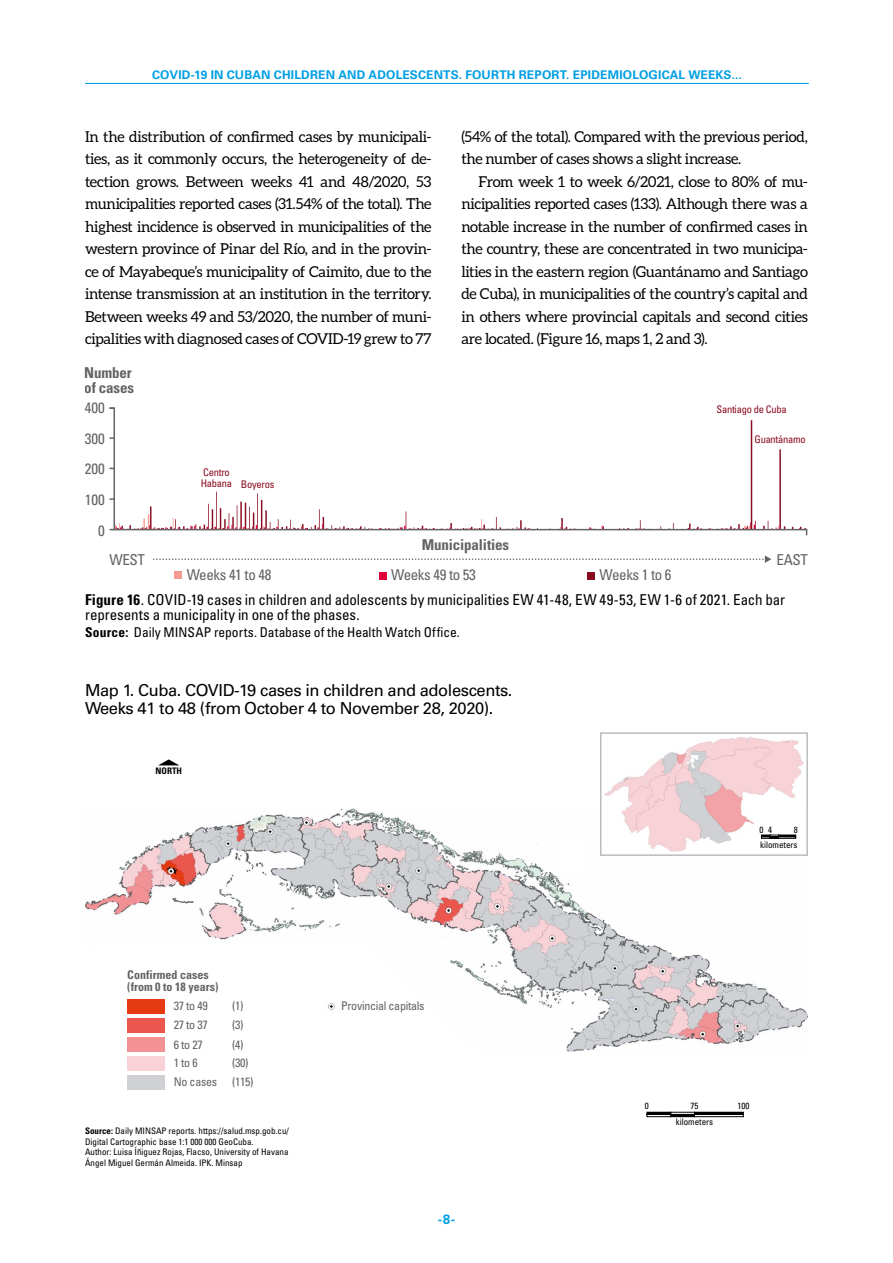
<style>
.page{position:relative;width:893px;height:1263px;background:#fff}
.page>*{position:absolute;margin:0;border:0;box-sizing:border-box;transform-origin:0 0}
.t1{font:16.5px/18px "Univers LT Pro 55 Roman";letter-spacing:-.025em;color:#000}
.Primer_Párrafo{font:15px/22.5px "Aleo";letter-spacing:-.015em;color:#000;text-align:justify}
.Cuerpo_de_texto{font:15px/22.5px "Aleo";letter-spacing:-.015em;color:#000;text-align:justify}
.Figuras_nombre{font:condensed 15px/15px "Univers LT Std";letter-spacing:-.005em;color:#000}
.t2{font:condensed 15px "Univers LT Std";letter-spacing:-.025em;color:#646363}
.t3{font:700 condensed 15px/15px "Univers";letter-spacing:-.01em;color:#646363}
.t4{font:condensed 15px/30.6px "Univers LT Std";color:#646363;text-align:right}
.Figuras_fuente{font:condensed 13.5px "Univers LT Std";color:#000}
.t5{font:700 13.5px "Univers LT Pro 65";color:#009fe3}
.t6{font:700 12px "Univers LT Pro 65";letter-spacing:.015em;color:#009fe3}
.t7{font:condensed 12px/20px "Univers LT Std";letter-spacing:-.025em;color:#646363}
.t8{font:700 condensed 12px/12px "Univers";color:#646363}
.t9{font:condensed 10.5px/11.7px "Univers LT Std";letter-spacing:-.025em;color:#8b0c20}
.t10{font:condensed 9px/10.5px "Univers LT Std";color:#000}
.t11{font:condensed 9px/14.7px "Univers";color:#000}
.t12{font:700 condensed 9px "Univers";color:#000}
.s1{font-weight:700}
</style>
<div class="page">
<hr style="left:85px;top:83px;width:724px;height:1px;background:#009fe3">
<img style="left:85px;top:808px;width:723px;height:244px">
<div style="left:127px;top:999px;width:38px;height:14px;background:#e63b12"></div>
<div style="left:127px;top:1018px;width:38px;height:14px;background:#eb574e"></div>
<div style="left:127px;top:1037px;width:38px;height:15px;background:#f29295"></div>
<div style="left:127px;top:1056px;width:38px;height:15px;background:#f8d2d6"></div>
<div style="left:127px;top:1075px;width:38px;height:15px;background:#d0d1d4"></div>
<div style="left:556px;top:841px;width:31px;height:35px;background:#fff"></div>
<svg style="left:600px;top:732px;width:208px;height:124px"></svg>
<svg style="left:159px;top:759px;width:20px;height:6px"></svg>
<div style="left:647px;top:1112px;width:24px;height:3px;border:1px solid #000"></div>
<div style="left:647px;top:1114px;width:24px;height:3px;border:1px solid #000"></div>
<div style="left:694px;top:1112px;width:49px;height:3px;border:1px solid #000"></div>
<div style="left:694px;top:1114px;width:49px;height:3px;border:1px solid #000"></div>
<div style="left:670px;top:1114px;width:25px;height:3px;border:1px solid #000"></div>
<hr style="left:671px;top:1114px;width:23px;height:3px;background:#000">
<img style="left:324px;top:1000px;width:14px;height:12px">
<svg style="left:109px;top:407px;width:699px;height:129px"></svg>
<svg style="left:109px;top:514px;width:691px;height:16px"></svg>
<svg style="left:154px;top:555px;width:617px;height:8px"></svg>
<div style="left:379px;top:572px;width:8px;height:8px;background:#e4003a"></div>
<div style="left:587px;top:572px;width:8px;height:8px;background:#8b0c20"></div>
<div style="left:175px;top:571px;width:7px;height:8px;background:#f39b93"></div>
<p class="t6" style="left:152px;top:67px;width:591px">COVID-19 IN CUBAN CHILDREN AND ADOLESCENTS. FOURTH REPORT. EPIDEMIOLOGICAL WEEKS...</p>
<p class="Primer_Párrafo" style="left:85px;top:125px;width:348px">In the distribution of confirmed cases by municipali&shy;ties, as it commonly occurs, the heterogeneity of de&shy;tection grows. Between weeks 41 and 48/2020, 53 municipalities reported cases (31.54% of the total). The highest incidence is observed in municipalities of the western province of Pinar del Río, and in the provin&shy;ce of Mayabeque’s municipality of Caimito, due to the intense transmission at an institution in the territory.<br>Between weeks 49 and 53/2020, the number of muni&shy;cipalities with diagnosed cases of COVID-19 grew to 77</p>
<p class="Primer_Párrafo" style="left:461px;top:125px;width:348px">(54% of the total). Compared with the previous period, the number of cases shows a slight increase.</p>
<p class="Cuerpo_de_texto" style="left:461px;top:170px;width:348px;text-indent:17px">From week 1 to week 6/2021, close to 80% of mu&shy;nicipalities reported cases (133). Although there was a notable increase in the number of confirmed cases in the country, these are concentrated in two municipa&shy;lities in the eastern region (Guantánamo and Santiago de Cuba), in municipalities of the country’s capital and in others where provincial capitals and second cities are located. (Figure 16, maps 1, 2 and 3).</p>
<p class="t3" style="left:84px;top:365px;width:51px">Number of cases</p>
<p class="t4" style="left:85px;top:392px;width:21px">400<br>300<br>200<br>100<br>0</p>
<p class="t9" style="left:201px;top:467px;width:75px">Centro<br>Habana Boyeros</p>
<p class="t9" style="left:716px;top:403px;width:72px">Santiago de Cuba</p>
<p class="t9" style="left:754px;top:433px;width:53px">Guantánamo</p>
<p class="t3" style="left:422px;top:537px;width:89px">Municipalities</p>
<p class="t2" style="left:109px;top:550px;width:37px">WEST</p>
<p class="t2" style="left:776px;top:550px;width:33px">EAST</p>
<p class="t2" style="left:187px;top:565px;width:86px">Weeks 41 to 48</p>
<p class="t2" style="left:391px;top:565px;width:86px">Weeks 49 to 53</p>
<p class="t2" style="left:600px;top:565px;width:74px">Weeks 1 to 6</p>
<p class="Figuras_nombre" style="left:85px;top:592px;width:701px"><span class="s1">Figure 16</span>. COVID-19 cases in children and adolescents by municipalities EW 41-48, EW 49-53, EW 1-6 of 2021. Each bar represents a municipality in one of the phases.</p>
<p class="Figuras_fuente" style="left:85px;top:623px;width:376px"><span class="s1">Source:</span> Daily MINSAP reports. Database of the Health Watch Office.</p>
<p class="t1" style="left:85px;top:681px;width:429px">Map 1. Cuba. COVID-19 cases in children and adolescents.<br>Weeks 41 to 48 (from October 4 to November 28, 2020).</p>
<p class="t12" style="left:156px;top:765px;width:28px">NORTH</p>
<p class="t8" style="left:127px;top:969px;width:93px">Confirmed cases (from 0 to 18 years)</p>
<p class="t7" style="left:174px;top:995px;width:35px">37 to 49</p>
<p class="t7" style="left:232px;top:995px;width:13px">(1)</p>
<p class="t7" style="left:341px;top:995px;width:85px">Provincial capitals</p>
<p class="t7" style="left:232px;top:1014px;width:13px">(3) (4)</p>
<p class="t7" style="left:232px;top:1053px;width:23px;line-height:18.5px">(30) (115)</p>
<p class="t7" style="left:174px;top:1014px;width:35px">27 to 37<br>6 to 27</p>
<p class="t7" style="left:174px;top:1053px;width:45px;line-height:18.5px">1 to 6<br>No cases</p>
<p class="t10" style="left:85px;top:1126px;width:205px"><span class="s1">Source:</span> Daily MINSAP reports. https://salud.msp.gob.cu/ Digital Cartographic base 1:1 000 000 GeoCuba.<br>Author: Luisa Íñiguez Rojas, Flacso, University of Havana Ángel Miguel Germán Almeida. IPK. Minsap</p>
<p class="t5" style="left:438px;top:1211px;width:19px">-8-</p>
<p class="t11" style="left:759px;top:822px;width:40px">0 4 kilometers</p>
<p class="t11" style="left:794px;top:822px;width:5px">8</p>
<p class="t11" style="left:645px;top:1099px;width:5px">0</p>
<p class="t11" style="left:676px;top:1098px;width:39px;line-height:15.8px;text-align:center">75 kilometers</p>
<p class="t11" style="left:737px;top:1099px;width:13px">100</p>
</div>
